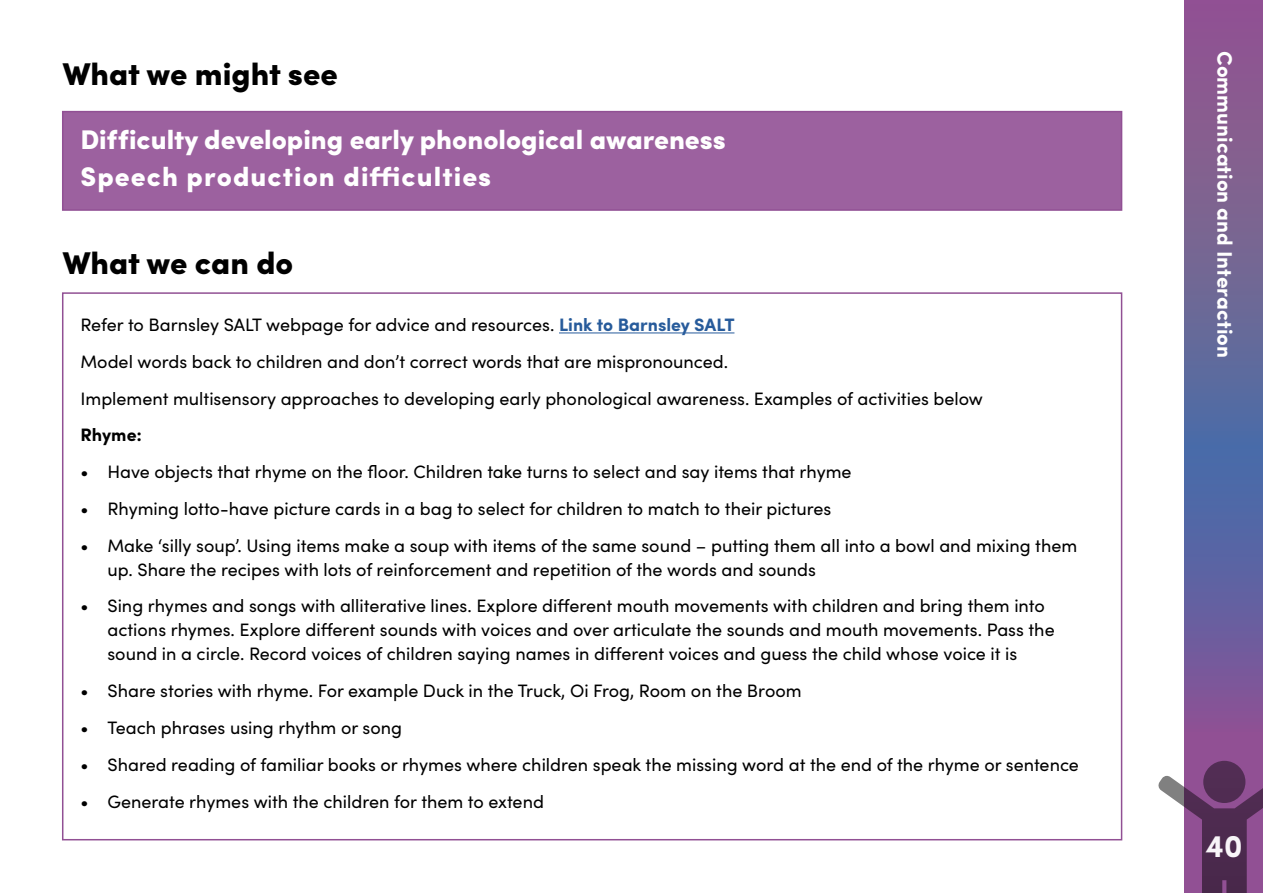
<style>
.page{position:relative;width:1263px;height:893px;background:#fff}
.page>*{position:absolute;margin:0;border:0;box-sizing:border-box;transform-origin:0 0}
.Heading_1{font:900 31.5px "Sofia Pro";color:#000}
.t1{font:700 31.5px "Sofia Pro";color:#fff}
.Heading_1-2{font:900 27px "Sofia Pro";color:#fff}
.Heading_1-3{font:900 27px "Sofia Pro";letter-spacing:.04em;color:#fff}
.t2{font:700 21px "Sofia Pro";color:#fff}
.Paragraph_Style_1{font:18px/24px "Sofia Pro";color:#000}
.Paragraph_Style_1-2{font:700 18px "Sofia Pro";letter-spacing:-.005em;color:#000}
.s1{font-weight:700;color:#275b9b}
</style>
<div class="page">
<svg style="left:1158px;top:776px;width:26px;height:31px"></svg>
<div style="left:62px;top:111px;width:1060px;height:100px;background:#9c619f;border:2px solid #915094"></div>
<hr style="left:559px;top:332px;width:175px;height:1px;background:#275b9b">
<svg style="left:1184px;top:0;width:79px;height:893px;background:#6f5b93"></svg>
<p class="Heading_1" style="left:63px;top:49px;width:276px">What we might see</p>
<p class="Heading_1-2" style="left:80px;top:118px;width:647px">Difficulty developing early phonological awareness</p>
<p class="Heading_1-3" style="left:80px;top:155px;width:412px">Speech production difficulties</p>
<p class="Heading_1" style="left:63px;top:238px;width:232px">What we can do</p>
<p class="Paragraph_Style_1" style="left:80px;top:312px;width:656px">Refer to Barnsley SALT webpage for advice and resources. <span class="s1">Link to Barnsley SALT</span></p>
<p class="Paragraph_Style_1" style="left:80px;top:349px;width:649px">Model words back to children and don’t correct words that are mispronounced.</p>
<p class="Paragraph_Style_1" style="left:80px;top:385px;width:904px">Implement multisensory approaches to developing early phonological awareness. Examples of activities below</p>
<p class="Paragraph_Style_1-2" style="left:80px;top:421px;width:63px">Rhyme:</p>
<p class="Paragraph_Style_1" style="left:80px;top:459px;width:773px">• Have objects that rhyme on the floor. Children take turns to select and say items that rhyme</p>
<p class="Paragraph_Style_1" style="left:80px;top:496px;width:752px">• Rhyming lotto-have picture cards in a bag to select for children to match to their pictures</p>
<p class="Paragraph_Style_1" style="left:107px;top:532px;width:971px;text-indent:-27px">• Make ‘silly soup’. Using items make a soup with items of the same sound – putting them all into a bowl and mixing them up. Share the recipes with lots of reinforcement and repetition of the words and sounds</p>
<p class="Paragraph_Style_1" style="left:107px;top:593px;width:949px;text-indent:-27px">• Sing rhymes and songs with alliterative lines. Explore different mouth movements with children and bring them into actions rhymes. Explore different sounds with voices and over articulate the sounds and mouth movements. Pass the sound in a circle. Record voices of children saying names in different voices and guess the child whose voice it is</p>
<p class="Paragraph_Style_1" style="left:80px;top:678px;width:723px">• Share stories with rhyme. For example Duck in the Truck, Oi Frog, Room on the Broom</p>
<p class="Paragraph_Style_1" style="left:80px;top:715px;width:323px">• Teach phrases using rhythm or song</p>
<p class="Paragraph_Style_1" style="left:80px;top:751px;width:1000px">• Shared reading of familiar books or rhymes where children speak the missing word at the end of the rhyme or sentence</p>
<p class="Paragraph_Style_1" style="left:80px;top:788px;width:465px">• Generate rhymes with the children for them to extend</p>
<p class="t2" style="left:1241px;top:51px;width:308px;rotate:90deg">Communication and Interaction</p>
<h1 class="t1" style="left:1205px;top:822px;width:39px">40</h1>
</div>
